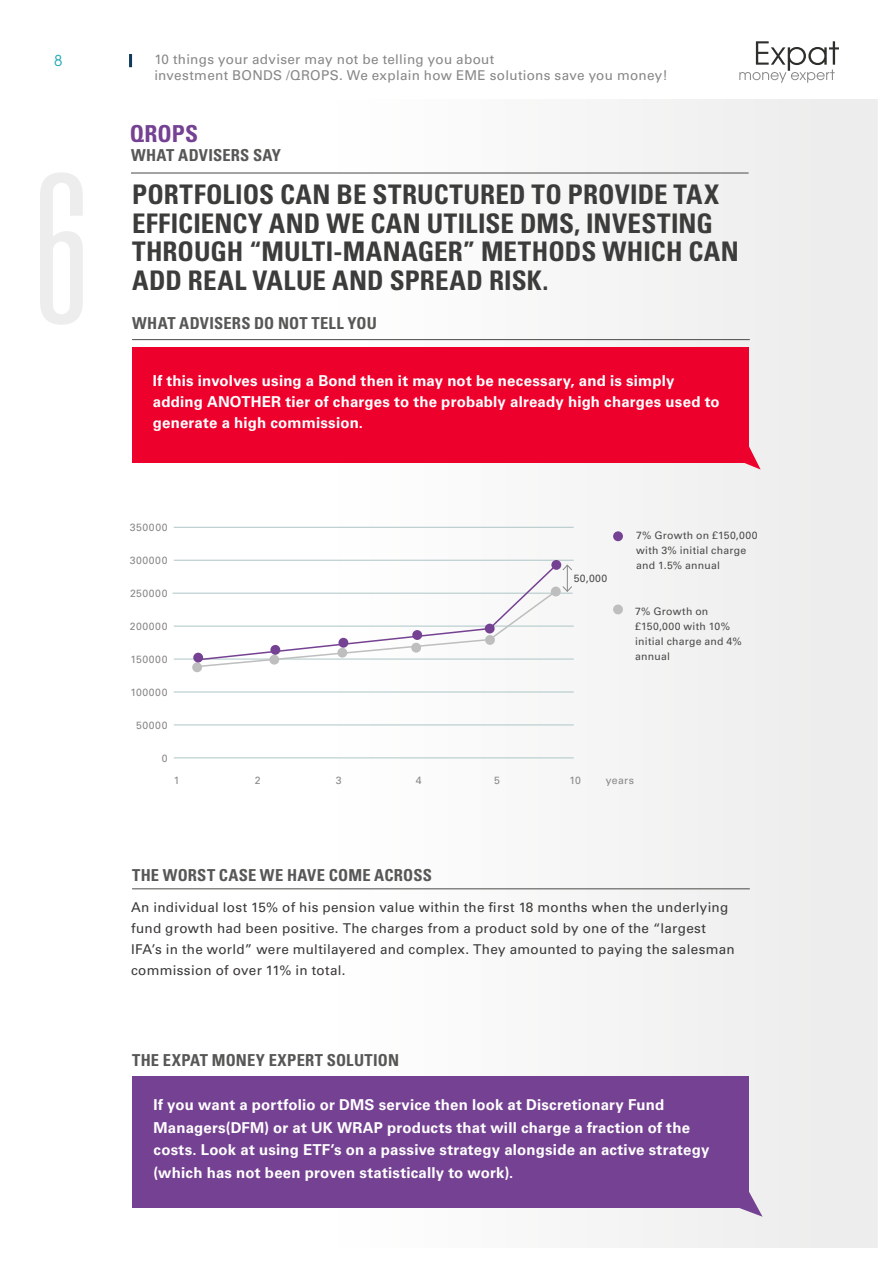
<style>
.page{position:relative;width:893px;height:1263px;background:#fff}
.page>*{position:absolute;margin:0;border:0;box-sizing:border-box;transform-origin:0 0}
.t1{font:700 condensed 27px "Univers LT Std";letter-spacing:.005em;color:#3c3c3b}
.t2{font:700 condensed 23.4px "Univers LT Std";letter-spacing:.01em;color:#754192}
.t3{font:700 condensed 16.5px "Univers LT Std";letter-spacing:.015em;color:#575756}
.t4{font:700 15px/22.5px "Univers LT Std";letter-spacing:.015em;color:#fff}
.t5{font:15px "Avant Gar Got Itc L";color:#1ea7af}
.t6{font:13.5px/21px "Univers LT Std";letter-spacing:.02em;color:#3a3938}
.t7{font:13.5px/16.5px "Univers LT Std";letter-spacing:.02em;color:#878787}
.t8{font:10.5px/15px "Univers LT Std";letter-spacing:.02em;color:#4a4a49}
.t9{font:10.5px "Univers LT Std";letter-spacing:.05em;color:#878787}
</style>
<div class="page">
<svg style="left:129px;top:54px;width:3px;height:13px"></svg>
<svg style="left:739px;top:41px;width:100px;height:42px"></svg>
<div style="left:0;top:99px;width:880px;height:1157px;background:linear-gradient(to right,#fff,#eee)"></div>
<hr style="left:131px;top:173px;width:618px;height:1px;background:#4a4a49">
<div style="left:132px;top:1076px;width:616px;height:132px;background:#754192"></div>
<svg style="left:739px;top:1191px;width:24px;height:26px"></svg>
<hr style="left:132px;top:888px;width:618px;height:1px;background:#4a4a49">
<hr style="left:132px;top:339px;width:618px;height:1px;background:#4a4a49">
<div style="left:132px;top:347px;width:616px;height:115px;background:#ee002d"></div>
<svg style="left:739px;top:444px;width:22px;height:25px"></svg>
<hr style="left:174px;top:659px;width:400px;height:1px;background:#adc5c6">
<hr style="left:174px;top:692px;width:400px;height:1px;background:#adc5c6">
<hr style="left:174px;top:725px;width:400px;height:1px;background:#adc5c6">
<hr style="left:174px;top:757px;width:400px;height:1px;background:#adc5c6">
<hr style="left:174px;top:527px;width:400px;height:1px;background:#adc5c6">
<hr style="left:174px;top:560px;width:400px;height:1px;background:#adc5c6">
<hr style="left:174px;top:626px;width:400px;height:1px;background:#adc5c6">
<hr style="left:173px;top:593px;width:400px;height:1px;background:#adc5c6">
<div style="left:613px;top:604px;width:10px;height:10px;background:#bebebe;border-radius:50%"></div>
<div style="left:192px;top:662px;width:10px;height:10px;background:#bebebe;border-radius:50%"></div>
<svg style="left:551px;top:560px;width:10px;height:10px"></svg>
<div style="left:613px;top:531px;width:10px;height:10px;background:#754192;border-radius:50%"></div>
<svg style="left:195px;top:563px;width:377px;height:105px"></svg>
<p class="t5" style="left:54px;top:51px;width:10px">8</p>
<p class="t7" style="left:154px;top:51px;width:515px">10 things your adviser may not be telling you about<br>investment BONDS /QROPS. We explain how EME solutions save you money!</p>
<h2 class="t2" style="left:130px;top:119px;width:70px">QROPS</h2>
<p class="t3" style="left:131px;top:145px;width:152px">WHAT ADVISERS SAY</p>
<h1 class="t1" style="left:132px;top:178px;width:89px">PORTFOLIOS</h1>
<h1 class="t1" style="left:280px;top:178px;width:17px">CAN</h1>
<h1 class="t1" style="left:337px;top:178px;width:53px">BE STRUCTURED</h1>
<h1 class="t1" style="left:532px;top:178px;width:52px">TO PROVIDE</h1>
<h1 class="t1" style="left:674px;top:178px;width:17px">TAX</h1>
<h1 class="t1" style="left:132px;top:206px;width:53px">EFFICIENCY</h1>
<h1 class="t1" style="left:269px;top:206px;width:18px">AND</h1>
<h1 class="t1" style="left:326px;top:206px;width:61px">WE CAN</h1>
<h1 class="t1" style="left:427px;top:206px;width:14px">UTILISE</h1>
<h1 class="t1" style="left:520px;top:206px;width:81px">DMS, INVESTIN</h1>
<h1 class="t1" style="left:697px;top:206px;width:18px">G</h1>
<h1 class="t1" style="left:132px;top:235px;width:17px">THROU</h1>
<h1 class="t1" style="left:211px;top:235px;width:66px">GH “MULTI</h1>
<h1 class="t1" style="left:333px;top:235px;width:29px">-MANA</h1>
<h1 class="t1" style="left:418px;top:235px;width:81px">GER” METHODS</h1>
<h1 class="t1" style="left:602px;top:235px;width:17px">WHICH</h1>
<h1 class="t1" style="left:688px;top:235px;width:17px">CAN</h1>
<h1 class="t1" style="left:132px;top:263px;width:18px">ADD</h1>
<h1 class="t1" style="left:188px;top:263px;width:16px">REAL</h1>
<h1 class="t1" style="left:252px;top:263px;width:16px">VALUE</h1>
<h1 class="t1" style="left:332px;top:263px;width:18px">AND</h1>
<h1 class="t1" style="left:390px;top:263px;width:17px">SPREAD</h1>
<h1 class="t1" style="left:489px;top:263px;width:61px">RISK.</h1>
<p class="t3" style="left:132px;top:313px;width:246px">WHAT ADVISERS DO NOT TELL YOU</p>
<p class="t4" style="left:153px;top:371px;width:568px;line-height:21px">If this involves using a Bond then it may not be necessary, and is simply adding ANOTHER tier of charges to the probably already high charges used to generate a high commission.</p>
<p class="t9" style="left:130px;top:521px;width:39px">350000</p>
<p class="t9" style="left:130px;top:554px;width:39px">300000</p>
<p class="t9" style="left:130px;top:587px;width:39px">250000</p>
<p class="t9" style="left:130px;top:620px;width:39px">200000</p>
<p class="t9" style="left:130px;top:653px;width:39px">150000</p>
<p class="t9" style="left:130px;top:686px;width:39px">100000</p>
<p class="t9" style="left:136px;top:719px;width:33px">50000</p>
<p class="t9" style="left:162px;top:752px;width:7px">0</p>
<p class="t8" style="left:574px;top:571px;width:35px">50,000</p>
<p class="t8" style="left:636px;top:528px;width:123px">7% Growth on £150,000 with 3% initial charge and 1.5% annual</p>
<p class="t8" style="left:635px;top:604px;width:108px">7% Growth on £150,000 with 10% initial charge and 4% annual</p>
<p class="t9" style="left:174px;top:774px;width:7px">1</p>
<p class="t9" style="left:255px;top:774px;width:7px">2</p>
<p class="t9" style="left:336px;top:774px;width:7px">3</p>
<p class="t9" style="left:416px;top:774px;width:7px">4</p>
<p class="t9" style="left:494px;top:774px;width:7px">5</p>
<p class="t9" style="left:569px;top:774px;width:13px">10</p>
<p class="t9" style="left:606px;top:774px;width:30px">years</p>
<p class="t3" style="left:132px;top:865px;width:301px">THE WORST CASE WE HAVE COME ACROSS</p>
<p class="t6" style="left:131px;top:897px;width:605px">An individual lost 15% of his pension value within the first 18 months when the underlying fund growth had been positive. The charges from a product sold by one of the “largest IFA’s in the world” were multilayered and complex. They amounted to paying the salesman commission of over 11% in total.</p>
<p class="t3" style="left:132px;top:1050px;width:269px">THE EXPAT MONEY EXPERT SOLUTION</p>
<p class="t4" style="left:154px;top:1094px;width:557px">If you want a portfolio or DMS service then look at Discretionary Fund Managers(DFM) or at UK WRAP products that will charge a fraction of the costs. Look at using ETF’s on a passive strategy alongside an active strategy (which has not been proven statistically to work).</p>
</div>
